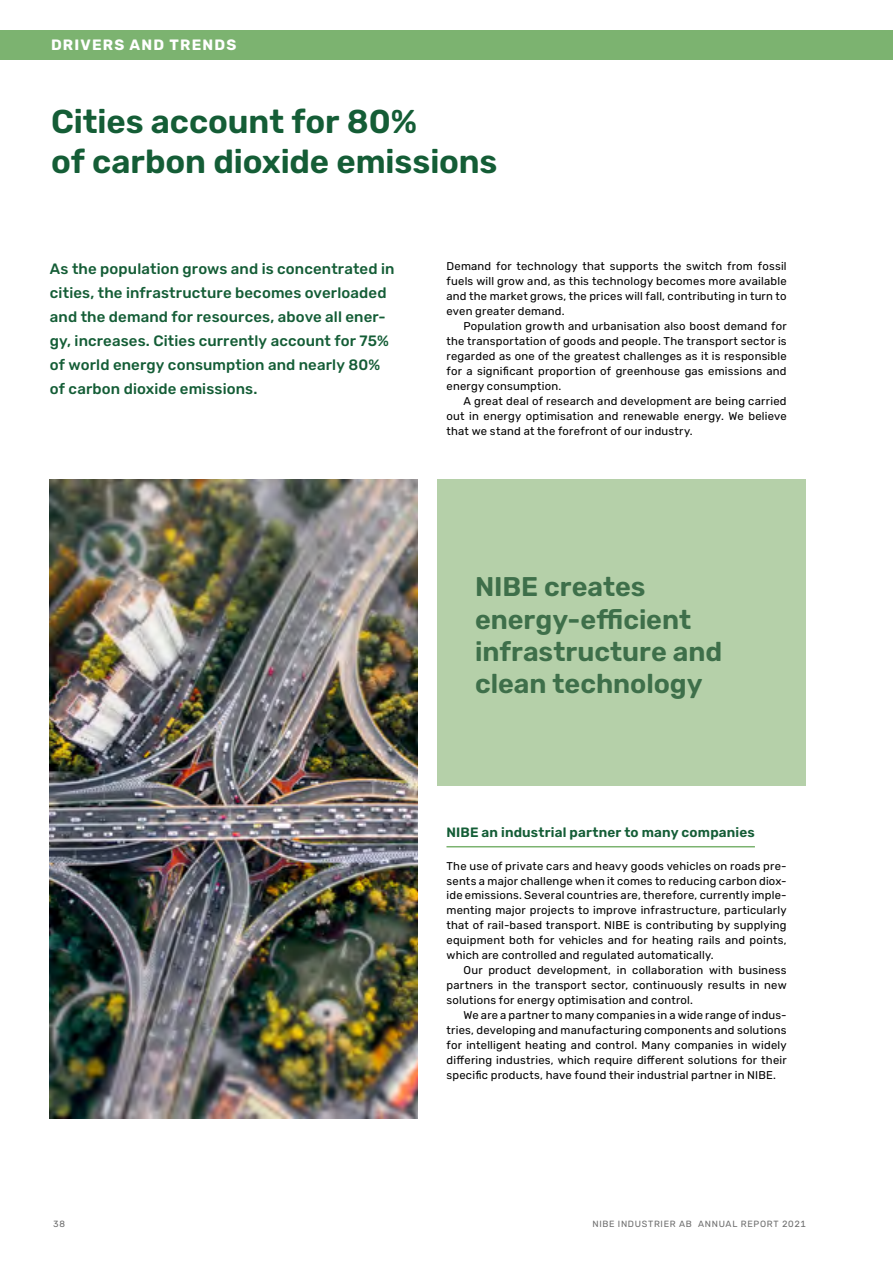
<style>
.page{position:relative;width:893px;height:1263px;background:#fff}
.page>*{position:absolute;margin:0;border:0;box-sizing:border-box;transform-origin:0 0}
.t1{font:600 33px/39.6px "Rubik";letter-spacing:-.005em;color:#145d36}
.t2{font:600 27px/32.4px "Rubik";letter-spacing:-.005em;color:#3e6f4a}
.t3{font:500 15px/24px "Rubik";letter-spacing:.01em;color:#145d36}
.t4{font:700 15px "Rubik";letter-spacing:.08em;color:#fff}
.t5{font:600 13.5px "Rubik";letter-spacing:.01em;color:#145d36}
.t6{font:11.25px/15px "Rubik";letter-spacing:.02em;color:#000;text-align:justify}
.t7{font:9px "Rubik";letter-spacing:.075em;color:#6e6e6e}
</style>
<div class="page">
<div style="left:0;top:30px;width:893px;height:30px;background:#7cb370"></div>
<hr style="left:446px;top:846px;width:309px;height:1px;background:#7cb370">
<div style="left:437px;top:479px;width:369px;height:306px;background:#b5d0a9"></div>
<img style="left:50px;top:479px;width:368px;height:639px">
<h3 class="t4" style="left:51px;top:37px;width:187px">DRIVERS AND TRENDS</h3>
<h1 class="t1" style="left:51px;top:103px;width:448px">Cities account for 80%<br>of carbon dioxide emissions</h1>
<p class="t3" style="left:50px;top:257px;width:346px">As the population grows and is concentrated in cities, the infrastructure becomes overloaded and the demand for resources, above all ener&shy;gy, increases. Cities currently account for 75% of world energy consumption and nearly 80% of carbon dioxide emissions.</p>
<p class="t6" style="left:446px;top:259px;width:342px">Demand for technology that supports the switch from fossil fuels will grow and, as this technology becomes more available and the market grows, the prices will fall, contributing in turn to even greater demand.</p>
<p class="t6" style="left:446px;top:319px;width:342px;text-indent:17px">Population growth and urbanisation also boost demand for the transportation of goods and people. The transport sector is regarded as one of the greatest challenges as it is responsible for a significant proportion of greenhouse gas emissions and energy consumption.</p>
<p class="t6" style="left:446px;top:394px;width:342px;text-indent:17px">A great deal of research and development are being carried out in energy optimisation and renewable energy. We believe that we stand at the forefront of our industry.</p>
<h2 class="t2" style="left:475px;top:571px;width:249px">NIBE creates energy-efficient infrastructure and clean technology</h2>
<p class="t5" style="left:446px;top:825px;width:310px">NIBE an industrial partner to many companies</p>
<p class="t6" style="left:446px;top:858px;width:342px">The use of private cars and heavy goods vehicles on roads pre&shy;sents a major challenge when it comes to reducing carbon diox&shy;ide emissions. Several countries are, therefore, currently imple&shy;menting major projects to improve infrastructure, particularly that of rail-based transport. NIBE is contributing by supplying equipment both for vehicles and for heating rails and points, which are controlled and regulated automatically.</p>
<p class="t6" style="left:446px;top:963px;width:342px;text-indent:17px">Our product development, in collaboration with business partners in the transport sector, continuously results in new solutions for energy optimisation and control.</p>
<p class="t6" style="left:446px;top:1008px;width:342px;text-indent:17px">We are a partner to many companies in a wide range of indus&shy;tries, developing and manufacturing components and solutions for intelligent heating and control. Many companies in widely differing industries, which require different solutions for their specific products, have found their industrial partner in NIBE.</p>
<p class="t7" style="left:53px;top:1219px;width:13px">38</p>
<p class="t7" style="left:592px;top:1219px;width:215px">NIBE INDUSTRIER AB ANNUAL REPORT 2021</p>
</div>
